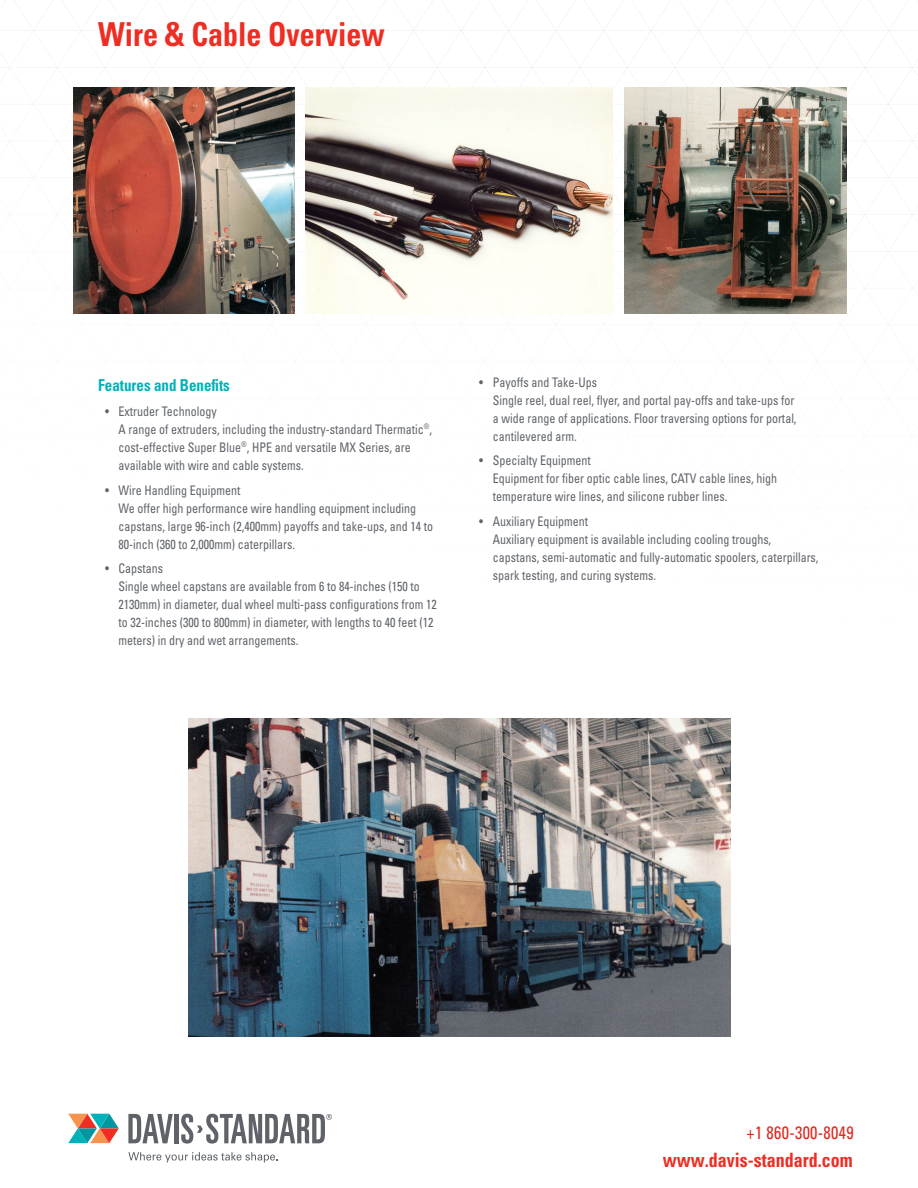
<style>
.page{position:relative;width:918px;height:1188px;background:#fff}
.page>*{position:absolute;margin:0;border:0;box-sizing:border-box;transform-origin:0 0}
.t1{font:700 condensed 33px "Univers LT Std";color:#ee2e22;scale:.91 1}
.t2{font:700 condensed 19.8px "Univers LT Std";color:#ee2e22;scale:.91 1}
.t3{font:condensed 18px "Univers LT Std";letter-spacing:.02em;color:#e1251b;scale:.91 1}
.t4{font:700 condensed 16.5px "Univers LT Std";color:#00b2b9;scale:.91 1}
.t5{font:condensed 13.2px/18px "Univers LT Std";color:#5f6369;scale:.91 1}
</style>
<div class="page">
<svg style="left:68px;top:1114px;width:51px;height:29px"></svg>
<svg style="left:128px;top:1114px;width:45px;height:29px"></svg>
<hr style="left:175px;top:1114px;width:4px;height:29px;background:#5f6369">
<svg style="left:128px;top:1152px;width:150px;height:11px"></svg>
<svg style="left:181px;top:1114px;width:151px;height:30px"></svg>
<img style="left:625px;top:87px;width:222px;height:227px">
<img style="left:305px;top:87px;width:308px;height:227px">
<img style="left:74px;top:87px;width:220px;height:227px">
<img style="left:188px;top:718px;width:543px;height:319px">
<p class="t1" style="left:98px;top:14px;width:317px">Wire &amp; Cable Overview</p>
<p class="t4" style="left:98px;top:375px;width:146px">Features and Benefits</p>
<p class="t5" style="left:119px;top:402px;width:346px;text-indent:-14px">• Extruder Technology<br>A range of extruders, including the industry-standard Thermatic<sup>®</sup>, cost-effective Super Blue<sup>®</sup>, HPE and versatile MX Series, are available with wire and cable systems.</p>
<p class="t5" style="left:119px;top:481px;width:347px;text-indent:-14px">• Wire Handling Equipment<br>We offer high performance wire handling equipment including capstans, large 96-inch (2,400mm) payoffs and take-ups, and 14 to 80-inch (360 to 2,000mm) caterpillars.</p>
<p class="t5" style="left:119px;top:559px;width:351px;text-indent:-14px">• Capstans<br>Single wheel capstans are available from 6 to 84-inches (150 to 2130mm) in diameter, dual wheel multi-pass configurations from 12 to 32-inches (300 to 800mm) in diameter, with lengths to 40 feet (12 meters) in dry and wet arrangements.</p>
<p class="t5" style="left:493px;top:373px;width:335px;text-indent:-14px">• Payoffs and Take-Ups<br>Single reel, dual reel, flyer, and portal pay-offs and take-ups for a wide range of applications. Floor traversing options for portal, cantilevered arm.</p>
<p class="t5" style="left:493px;top:452px;width:314px;text-indent:-14px">• Specialty Equipment<br>Equipment for fiber optic cable lines, CATV cable lines, high temperature wire lines, and silicone rubber lines.</p>
<p class="t5" style="left:493px;top:512px;width:360px;text-indent:-14px">• Auxiliary Equipment<br>Auxiliary equipment is available including cooling troughs, capstans, semi-automatic and fully-automatic spoolers, caterpillars, spark testing, and curing systems.</p>
<p class="t3" style="left:747px;top:1121px;width:119px">+1 860-300-8049</p>
<p class="t2" style="left:663px;top:1148px;width:210px">www.davis-standard.com</p>
</div>
